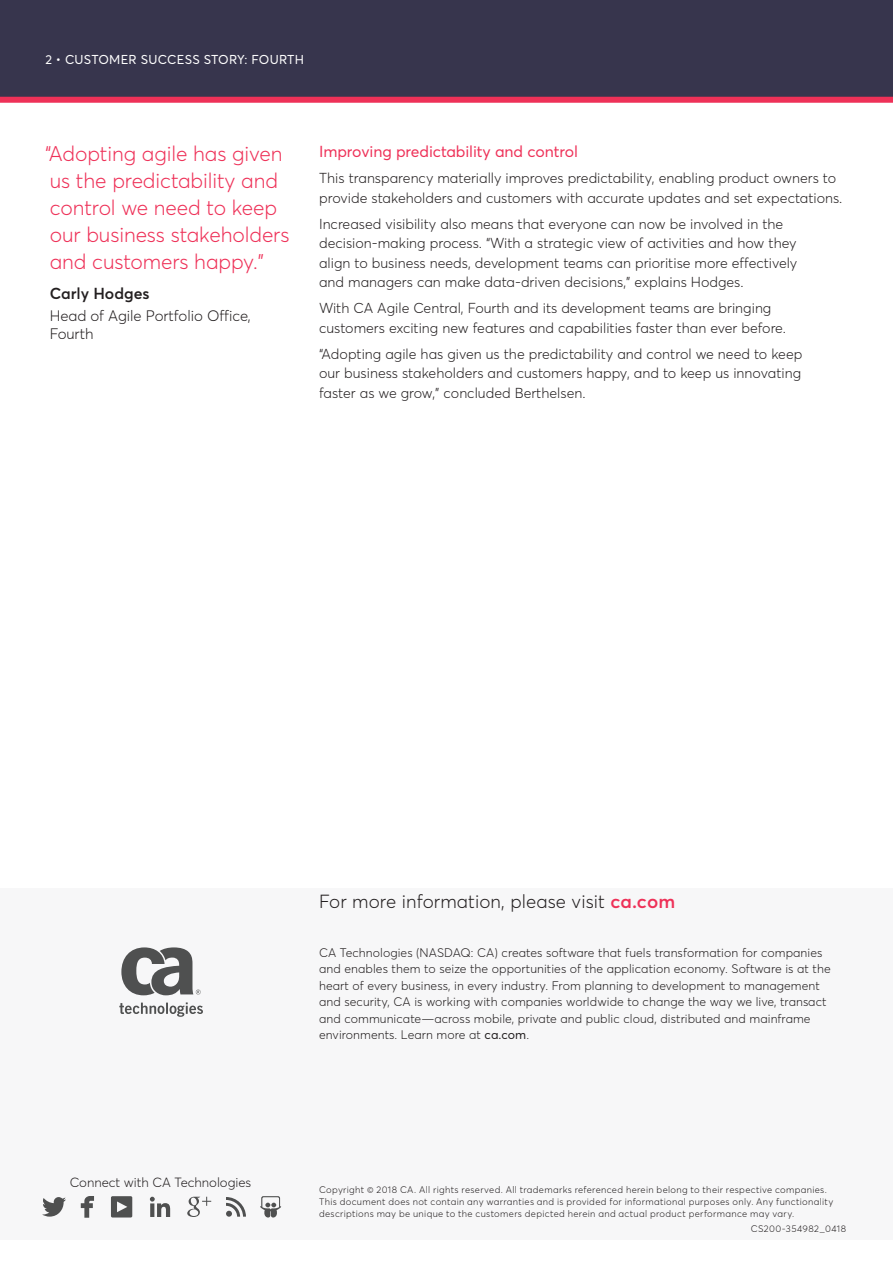
<style>
.page{position:relative;width:893px;height:1263px;background:#fff}
.page>*{position:absolute;margin:0;border:0;box-sizing:border-box;transform-origin:0 0}
.Side_Quote{font:300 21px/27px "Averta";letter-spacing:-.005em;color:#ee3158}
.For_more_info{font:300 18.75px "Averta";letter-spacing:.005em;color:#231f20}
.Subhead_2-Body{font:15.75px "Averta";letter-spacing:-.005em;color:#ee3158}
.Side_Quote-name{font:600 15.75px "Averta";color:#231f20}
.Side_Quote-title_com{font:300 15px/18px "Averta";letter-spacing:-.005em;color:#231f20}
.Body_Copy{font:300 14.25px/19.5px "Averta";color:#231f20}
.t1{font:300 13.2px "Averta";letter-spacing:-.005em;color:#231f20}
.Page_Eyebrow{font:12.75px "Averta";letter-spacing:.02em;color:#fff}
.Boilerplate{font:300 12.3px/16.5px "Averta";letter-spacing:.005em;color:#231f20}
.Copyright{font:300 9.45px/12px "Averta";letter-spacing:.035em;color:#231f20}
.s1{font-weight:600;color:#ee3158}
.s2{font-weight:400}
</style>
<div class="page">
<div style="left:0;top:0;width:893px;height:103px;background:#37354d"></div>
<div style="left:0;top:888px;width:893px;height:351px;background:#f7f7f8"></div>
<svg style="left:119px;top:1002px;width:84px;height:15px"></svg>
<svg style="left:121px;top:947px;width:80px;height:48px"></svg>
<svg style="left:111px;top:1196px;width:21px;height:21px"></svg>
<svg style="left:150px;top:1197px;width:20px;height:20px"></svg>
<svg style="left:187px;top:1197px;width:24px;height:20px"></svg>
<svg style="left:226px;top:1197px;width:20px;height:20px"></svg>
<svg style="left:260px;top:1196px;width:21px;height:22px"></svg>
<svg style="left:42px;top:1197px;width:24px;height:19px"></svg>
<svg style="left:81px;top:1196px;width:13px;height:22px"></svg>
<p class="Page_Eyebrow" style="left:45px;top:52px;width:260px">2 • CUSTOMER SUCCESS STORY: FOURTH</p>
<p class="Side_Quote" style="left:45px;top:140px;width:246px">“Adopting agile has given us the predictability and control we need to keep our business stakeholders and customers happy.”</p>
<p class="Side_Quote-name" style="left:50px;top:284px;width:101px">Carly Hodges</p>
<p class="Side_Quote-title_com" style="left:50px;top:307px;width:203px">Head of Agile Portfolio Office,<br>Fourth</p>
<p class="Subhead_2-Body" style="left:319px;top:142px;width:261px">Improving predictability and control</p>
<p class="Body_Copy" style="left:319px;top:168px;width:525px">This transparency materially improves predictability, enabling product owners to provide stakeholders and customers with accurate updates and set expectations.</p>
<p class="Body_Copy" style="left:319px;top:214px;width:480px">Increased visibility also means that everyone can now be involved in the decision-making process. “With a strategic view of activities and how they align to business needs, development teams can prioritise more effectively and managers can make data-driven decisions,” explains Hodges.</p>
<p class="Body_Copy" style="left:319px;top:298px;width:468px">With CA Agile Central, Fourth and its development teams are bringing customers exciting new features and capabilities faster than ever before.</p>
<p class="Body_Copy" style="left:319px;top:344px;width:485px;text-align:justify">“Adopting agile has given us the predictability and control we need to keep our business stakeholders and customers happy, and to keep us innovating faster as we grow,” concluded Berthelsen.</p>
<p class="t1" style="left:70px;top:1174px;width:183px">Connect with CA Technologies</p>
<p class="For_more_info" style="left:319px;top:890px;width:358px">For more information, please visit <span class="s1">ca.com</span></p>
<p class="Boilerplate" style="left:319px;top:944px;width:513px">CA Technologies (NASDAQ: CA) creates software that fuels transformation for companies and enables them to seize the opportunities of the application economy. Software is at the heart of every business, in every industry. From planning to development to management and security, CA is working with companies worldwide to change the way we live, transact and communicate—across mobile, private and public cloud, distributed and mainframe environments. Learn more at <span class="s2">ca.com</span>.</p>
<p class="Copyright" style="left:319px;top:1183px;width:516px">Copyright © 2018 CA. All rights reserved. All trademarks referenced herein belong to their respective companies.<br>This document does not contain any warranties and is provided for informational purposes only. Any functionality descriptions may be unique to the customers depicted herein and actual product performance may vary.</p>
<p class="Copyright" style="left:751px;top:1222px;width:97px">CS200-354982_0418</p>
</div>
